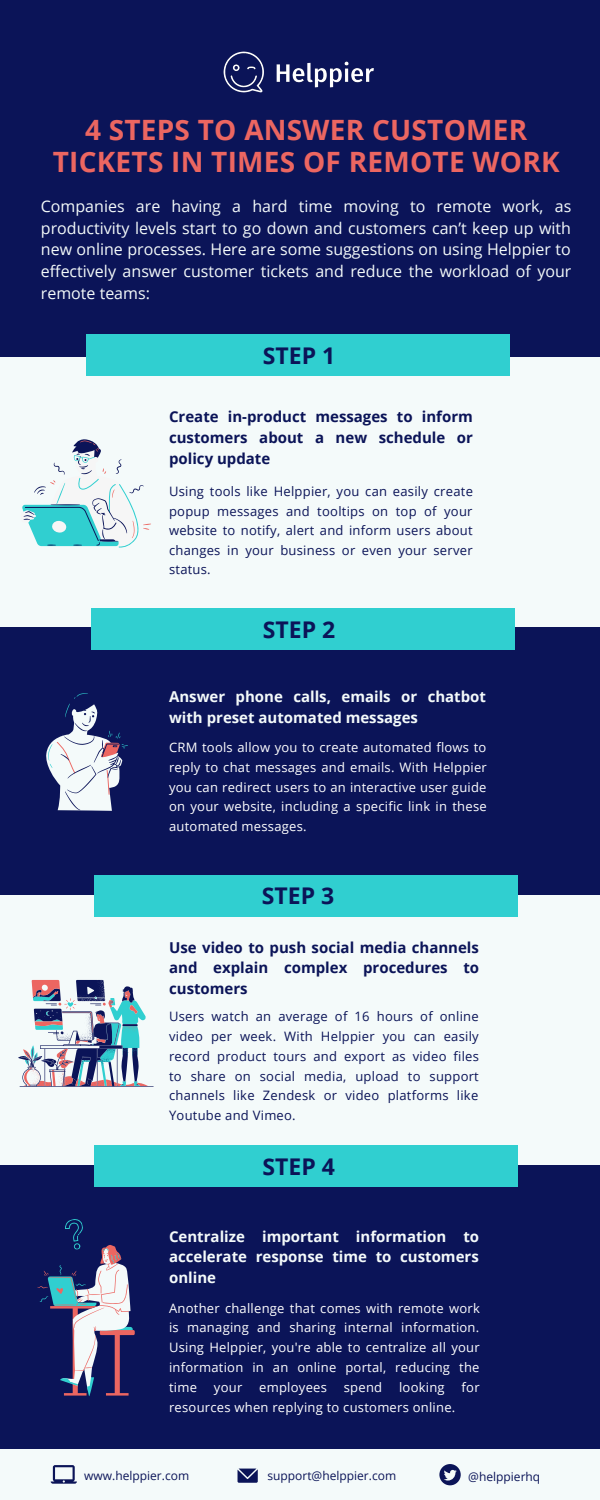
<style>
.page{position:relative;width:600px;height:1500px;background:#0b1458}
.page>*{position:absolute;margin:0;border:0;box-sizing:border-box;transform-origin:0 0}
.t1{font:700 28px/31.5px "Open Sans";letter-spacing:.01em;color:#ec6661;text-align:center}
.t2{font:700 23px "Open Sans";color:#0b1458}
.t3{font:16px/21.8px "Open Sans";color:#f4fafa;text-align:justify}
.t4{font:700 15px/21px "Open Sans";color:#0b1458;text-align:justify}
.t5{font:700 15px/20.5px "Open Sans";color:#f4fafa}
.t6{font:13px/19.9px "Open Sans";letter-spacing:.02em;color:#fff;text-align:justify}
.t7{font:13px/19.8px "Open Sans";letter-spacing:.02em;color:#0b1458;text-align:justify}
.t8{font:12px "Open Sans";color:#0b1458}
</style>
<div class="page">
<div style="left:0;top:357px;width:600px;height:270px;background:#f4fafa"></div>
<div style="left:87px;top:334px;width:423px;height:42px;background:#30cfd0"></div>
<div style="left:91px;top:608px;width:424px;height:42px;background:#30cfd0"></div>
<div style="left:0;top:896px;width:600px;height:270px;background:#f4fafa"></div>
<div style="left:94px;top:875px;width:424px;height:42px;background:#30cfd0"></div>
<div style="left:94px;top:1145px;width:424px;height:42px;background:#30cfd0"></div>
<img style="left:223px;top:51px;width:151px;height:42px">
<div style="left:0;top:1449px;width:600px;height:51px;background:#f4fafa"></div>
<svg style="left:238px;top:1469px;width:20px;height:14px"></svg>
<svg style="left:439px;top:1464px;width:22px;height:21px"></svg>
<svg style="left:50px;top:1465px;width:27px;height:19px"></svg>
<svg style="left:46px;top:693px;width:82px;height:118px"></svg>
<svg style="left:18px;top:979px;width:136px;height:108px"></svg>
<svg style="left:22px;top:439px;width:129px;height:109px"></svg>
<svg style="left:37px;top:1219px;width:98px;height:177px"></svg>
<h1 class="t1" style="left:53px;top:114px;width:508px">4 STEPS TO ANSWER CUSTOMER<br>TICKETS IN TIMES OF REMOTE WORK</h1>
<p class="t3" style="left:41px;top:195px;width:532px">Companies are having a hard time moving to remote work, as productivity levels start to go down and customers can’t keep up with new online processes. Here are some suggestions on using Helppier to effectively answer customer tickets and reduce the workload of your remote teams:</p>
<h2 class="t2" style="left:263px;top:340px;width:74px">STEP 1</h2>
<p class="t4" style="left:169px;top:405px;width:306px">Create in-product messages to inform customers about a new schedule or policy update</p>
<p class="t7" style="left:169px;top:482px;width:305px;line-height:19.5px">Using tools like Helppier, you can easily create popup messages and tooltips on top of your website to notify, alert and inform users about changes in your business or even your server status.</p>
<h2 class="t2" style="left:263px;top:613px;width:74px">STEP 2</h2>
<p class="t5" style="left:169px;top:686px;width:318px">Answer phone calls, emails or chatbot with preset automated messages</p>
<p class="t6" style="left:169px;top:737px;width:319px">CRM tools allow you to create automated flows to reply to chat messages and emails. With Helppier you can redirect users to an interactive user guide on your website, including a specific link in these automated messages.</p>
<h2 class="t2" style="left:262px;top:880px;width:74px">STEP 3</h2>
<p class="t4" style="left:169px;top:937px;width:312px;line-height:20.5px">Use video to push social media channels and explain complex procedures to customers</p>
<p class="t7" style="left:169px;top:1006px;width:311px">Users watch an average of 16 hours of online video per week. With Helppier you can easily record product tours and export as video files to share on social media, upload to support channels like Zendesk or video platforms like Youtube and Vimeo.</p>
<h2 class="t2" style="left:263px;top:1150px;width:74px">STEP 4</h2>
<p class="t5" style="left:169px;top:1226px;width:312px;text-align:justify">Centralize important information to accelerate response time to customers online</p>
<p class="t6" style="left:169px;top:1298px;width:312px">Another challenge that comes with remote work is managing and sharing internal information.<br>Using Helppier, you're able to centralize all your information in an online portal, reducing the time</p>
<p class="t6" style="left:214px;top:1377px;width:30px">your</p>
<p class="t6" style="left:259px;top:1377px;width:69px">employees</p>
<p class="t6" style="left:344px;top:1377px;width:40px">spend</p>
<p class="t6" style="left:399px;top:1377px;width:47px">looking</p>
<p class="t6" style="left:462px;top:1377px;width:20px">for</p>
<p class="t6" style="left:169px;top:1397px;width:288px">resources when replying to customers online.</p>
<p class="t8" style="left:84px;top:1467px;width:106px">www.helppier.com</p>
<p class="t8" style="left:267px;top:1467px;width:130px">support@helppier.com</p>
<p class="t8" style="left:468px;top:1468px;width:73px">@helppierhq</p>
</div>
